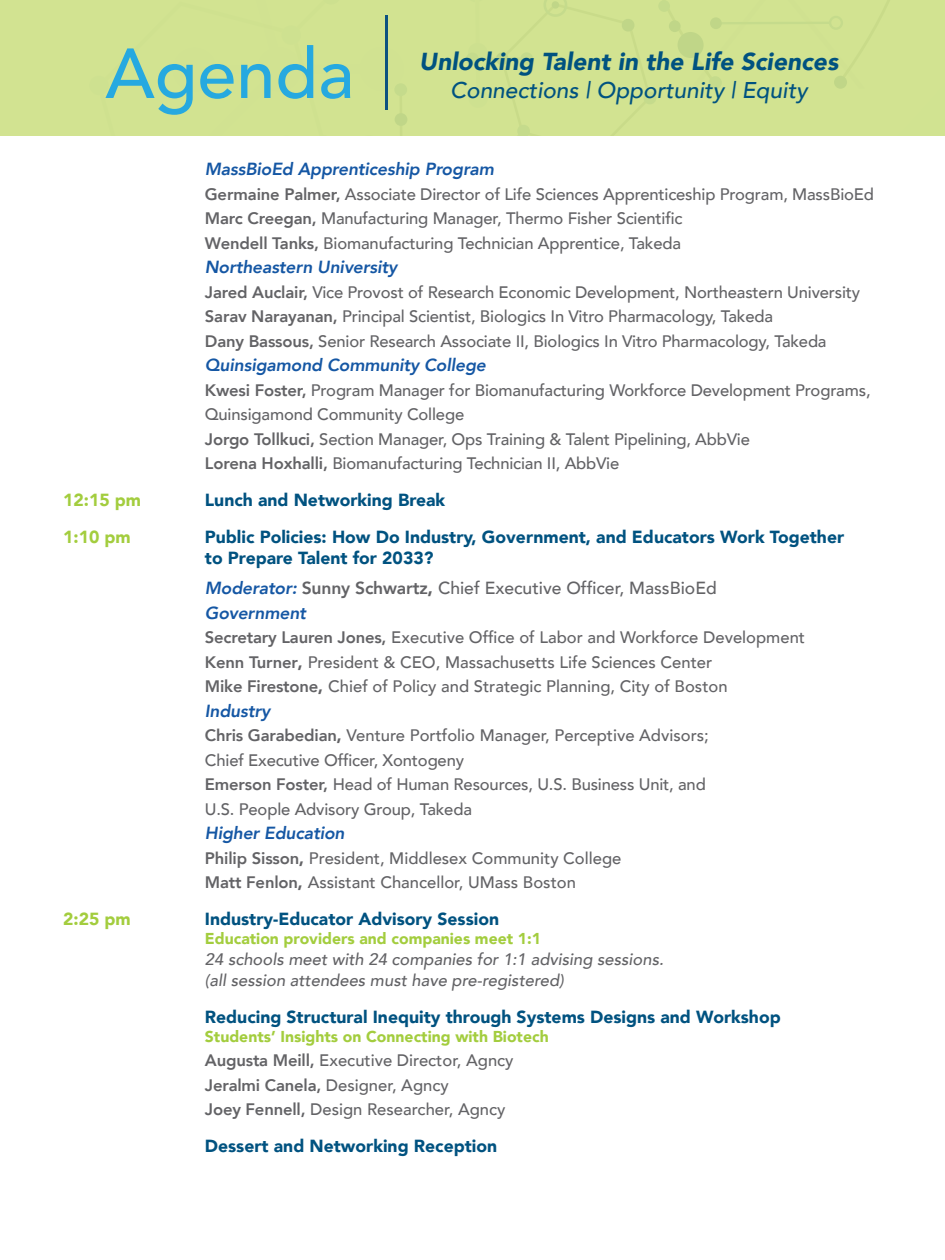
<style>
.page{position:relative;width:945px;height:1260px;background:#fff}
.page>*{position:absolute;margin:0;border:0;box-sizing:border-box;transform-origin:0 0}
.t1{font:500 70px "Avenir";color:#26a9e0}
.t2{font:italic 900 24.5px "Avenir";color:#005280}
.t3{font:italic 500 22.75px "Avenir";color:#005280}
.t4{font:900 17.5px/21px "Avenir";color:#005280}
.t5{font:italic 800 17.5px "Avenir";letter-spacing:-.01em;color:#1557a4}
.t6{font:500 17.5px/24.5px "Avenir";color:#636366}
.t7{font:900 17.5px "Avenir";color:#a3cd3e}
.t8{font:500 16.62px/24.5px "Avenir";letter-spacing:-.01em;color:#636366}
.t9{font:italic 500 16.62px/21px "Avenir";color:#636366}
.t10{font:900 15.75px "Avenir";color:#a3cd3e}
.s1{font-weight:800}
.s2{font-weight:800;font-style:italic;color:#1557a4}
.s3{font-weight:900}
</style>
<div class="page">
<div style="left:0;top:0;width:945px;height:136px;background:#d2e391"></div>
<hr style="left:385px;top:16px;width:2px;height:94px;background:#0c5280">
<h1 class="t1" style="left:105px;top:13px;width:250px">Agenda</h1>
<h2 class="t2" style="left:419px;top:41px;width:421px">Unlocking Talent in the Life Sciences</h2>
<h3 class="t3" style="left:450px;top:77px;width:359px">Connections | Opportunity | Equity</h3>
<p class="t5" style="left:205px;top:159px;width:291px">MassBioEd Apprenticeship Program</p>
<p class="t8" style="left:205px;top:181px;width:671px"><span class="s1">Germaine Palmer,</span> Associate Director of Life Sciences Apprenticeship Program, MassBioEd<br><span class="s1">Marc Creegan,</span> Manufacturing Manager, Thermo Fisher Scientific<br><span class="s1">Wendell Tanks,</span> Biomanufacturing Technician Apprentice, Takeda</p>
<p class="t5" style="left:205px;top:257px;width:194px">Northeastern University</p>
<p class="t8" style="left:205px;top:279px;width:657px"><span class="s1">Jared Auclair,</span> Vice Provost of Research Economic Development, Northeastern University<br><span class="s1">Sarav Narayanan,</span> Principal Scientist, Biologics In Vitro Pharmacology, Takeda<br><span class="s1">Dany Bassous,</span> Senior Research Associate II, Biologics In Vitro Pharmacology, Takeda</p>
<p class="t5" style="left:205px;top:355px;width:283px">Quinsigamond Community College</p>
<p class="t8" style="left:205px;top:377px;width:667px"><span class="s1">Kwesi Foster,</span> Program Manager for Biomanufacturing Workforce Development Programs, Quinsigamond Community College<br><span class="s1">Jorgo Tollkuci,</span> Section Manager, Ops Training &amp; Talent Pipelining, AbbVie<br><span class="s1">Lorena Hoxhalli,</span> Biomanufacturing Technician II, AbbVie</p>
<p class="t7" style="left:63px;top:485px;width:80px">12:15 pm</p>
<p class="t4" style="left:205px;top:489px;width:242px">Lunch and Networking Break</p>
<p class="t7" style="left:63px;top:521px;width:69px">1:10 pm</p>
<p class="t4" style="left:205px;top:525px;width:641px">Public Policies: How Do Industry, Government, and Educators Work Together to Prepare Talent for 2033?</p>
<p class="t6" style="left:205px;top:575px;width:513px"><span class="s2">Moderator:</span> <span class="s1">Sunny Schwartz</span><span class="s3">,</span> Chief Executive Officer, MassBioEd<br><span class="s2">Government</span></p>
<p class="t8" style="left:205px;top:624px;width:602px"><span class="s1">Secretary Lauren Jones,</span> Executive Office of Labor and Workforce Development<br><span class="s1">Kenn Turner</span><span class="s3">,</span> President &amp; CEO, Massachusetts Life Sciences Center<br><span class="s1">Mike Firestone</span><span class="s3">,</span> Chief of Policy and Strategic Planning, City of Boston</p>
<p class="t5" style="left:205px;top:700px;width:67px">Industry</p>
<p class="t8" style="left:205px;top:722px;width:505px"><span class="s1">Chris Garabedian</span><span class="s3">,</span> Venture Portfolio Manager, Perceptive Advisors; Chief Executive Officer, Xontogeny<br><span class="s1">Emerson Foster,</span> Head of Human Resources, U.S. Business Unit, and U.S. People Advisory Group, Takeda</p>
<p class="t5" style="left:205px;top:823px;width:141px">Higher Education</p>
<p class="t8" style="left:205px;top:845px;width:418px"><span class="s1">Philip Sisson</span><span class="s3">,</span> President, Middlesex Community College<br><span class="s1">Matt Fenlon</span><span class="s3">,</span> Assistant Chancellor, UMass Boston</p>
<p class="t7" style="left:63px;top:904px;width:69px">2:25 pm</p>
<p class="t4" style="left:205px;top:908px;width:296px">Industry-Educator Advisory Session</p>
<p class="t10" style="left:205px;top:925px;width:338px">Education providers and companies meet 1:1</p>
<p class="t9" style="left:205px;top:949px;width:460px">24 schools meet with 24 companies for 1:1 advising sessions. (all session attendees must have pre-registered)</p>
<p class="t4" style="left:205px;top:1006px;width:577px">Reducing Structural Inequity through Systems Designs and Workshop</p>
<p class="t10" style="left:205px;top:1023px;width:345px">Students’ Insights on Connecting with Biotech</p>
<p class="t8" style="left:205px;top:1047px;width:310px"><span class="s1">Augusta Meill,</span> Executive Director, Agncy<br><span class="s1">Jeralmi Canela,</span> Designer, Agncy<br><span class="s1">Joey Fennell,</span> Design Researcher, Agncy</p>
<p class="t4" style="left:205px;top:1135px;width:294px">Dessert and Networking Reception</p>
</div>
